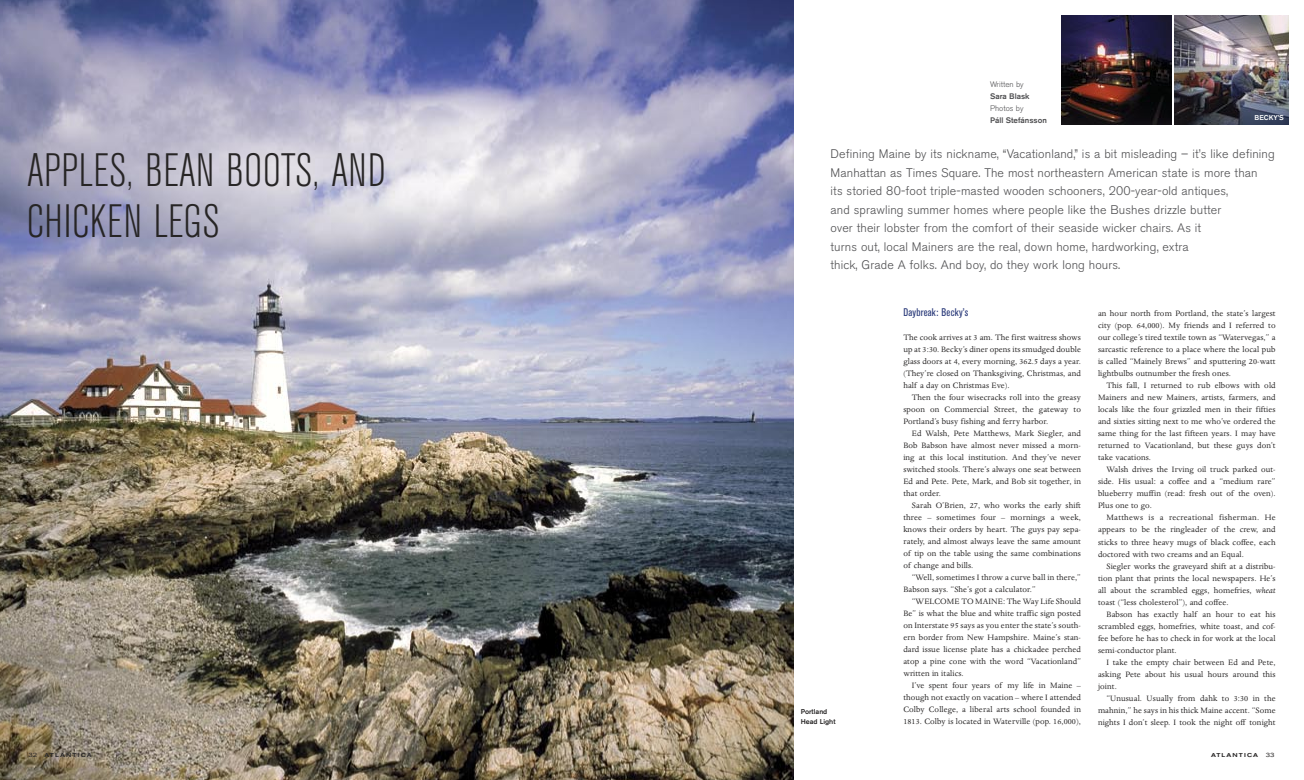
<style>
.page{position:relative;width:1304px;height:780px;background:#fff}
.page>*{position:absolute;margin:0;border:0;box-sizing:border-box;transform-origin:0 0}
._04_meginm_Univers{font:300 condensed 46.3px "Akzidenz Grotesk BE";letter-spacing:.01em;color:#272525}
._04_meginm_Univers-2{font:300 12.3px/18.5px "Akzidenz Grotesk BE";letter-spacing:.01em;color:#4e4e50}
.Millifyrirs_-Akzid{font:condensed 11px "Akzidenz Grotesk BE";letter-spacing:.02em;color:#263677}
._01_meginmál_Dante{font:9px/12px "Dante";letter-spacing:.01em;color:#272525;text-align:justify}
._04_meginm_Univers-3{font:500 8px "Akzidenz Grotesk BE";color:#4e4e50}
._04_meginm_Univers-4{font:300 8px "Akzidenz Grotesk BE";color:#4e4e50}
.Myndatexti_Akzid{font:500 7px "Akzidenz Grotesk BE";color:#272525}
.Myndatexti_Akzid-2{font:500 7px "Akzidenz Grotesk BE";color:#fff}
.t1{font:expanded 6px "Univers IS";color:#272525}
.t2{font:500 expanded 5.6px "Akzidenz Grotesk BE";letter-spacing:.2em;color:#272525}
.s1{font-family:"Univers IS";font-weight:400;font-size:6px}
.s2{font-style:italic}
</style>
<div class="page">
<img style="left:0;top:0;width:794px;height:780px">
<img style="left:1174px;top:16px;width:114px;height:108px">
<img style="left:1062px;top:16px;width:109px;height:108px">
<p class="_04_meginm_Univers" style="left:27px;top:145px;width:361px">APPLES, BEAN BOOTS, AND</p>
<p class="_04_meginm_Univers" style="left:27px;top:196px;width:195px">CHICKEN LEGS</p>
<p class="t2" style="left:28px;top:752px;width:65px"><span class="s1">32</span> ATLANTICA</p>
<p class="_04_meginm_Univers-4" style="left:990px;top:80px;width:35px">Written by</p>
<p class="_04_meginm_Univers-3" style="left:990px;top:91px;width:41px">Sara Blask</p>
<p class="_04_meginm_Univers-4" style="left:990px;top:104px;width:35px">Photos by</p>
<p class="_04_meginm_Univers-3" style="left:990px;top:115px;width:58px">Páll Stefánsson</p>
<p class="Myndatexti_Akzid-2" style="left:1254px;top:113px;width:31px">BECKY’S</p>
<p class="_04_meginm_Univers-2" style="left:831px;top:145px;width:446px">Defining Maine by its nickname, “Vacationland,” is a bit misleading – it’s like defining<br>Manhattan as Times Square. The most northeastern American state is more than</p>
<p class="_04_meginm_Univers-2" style="left:831px;top:182px;width:399px">its storied 80-foot triple-masted wooden schooners, 200-year-old antiques,</p>
<p class="_04_meginm_Univers-2" style="left:831px;top:200px;width:392px">and sprawling summer homes where people like the Bushes drizzle butter</p>
<p class="_04_meginm_Univers-2" style="left:831px;top:219px;width:372px">over their lobster from the comfort of their seaside wicker chairs. As it</p>
<p class="_04_meginm_Univers-2" style="left:831px;top:237px;width:360px">turns out, local Mainers are the real, down home, hardworking, extra</p>
<p class="_04_meginm_Univers-2" style="left:831px;top:256px;width:291px">thick, Grade A folks. And boy, do they work long hours.</p>
<p class="Myndatexti_Akzid" style="left:801px;top:707px;width:28px">Portland</p>
<p class="Myndatexti_Akzid" style="left:801px;top:717px;width:36px">Head Light</p>
<p class="Millifyrirs_-Akzid" style="left:903px;top:306px;width:67px">Daybreak: Becky’s</p>
<p class="_01_meginmál_Dante" style="left:903px;top:331px;width:179px">The cook arrives at 3 am. The first waitress shows up at 3:30. Becky’s diner opens its smudged double glass doors at 4, every morning, 362.5 days a year. (They’re closed on Thanksgiving, Christmas, and half a day on Christmas Eve).</p>
<p class="_01_meginmál_Dante" style="left:903px;top:391px;width:179px;text-indent:9px">Then the four wisecracks roll into the greasy spoon on Commercial Street, the gateway to Portland’s busy fishing and ferry harbor.</p>
<p class="_01_meginmál_Dante" style="left:903px;top:427px;width:179px;text-indent:9px">Ed Walsh, Pete Matthews, Mark Siegler, and Bob Babson have almost never missed a morn&shy;ing at this local institution. And they’ve never switched stools. There’s always one seat between Ed and Pete. Pete, Mark, and Bob sit together, in that order.</p>
<p class="_01_meginmál_Dante" style="left:903px;top:499px;width:179px;text-indent:9px">Sarah O’Brien, 27, who works the early shift three – sometimes four – mornings a week, knows their orders by heart. The guys pay sepa&shy;rately, and almost always leave the same amount of tip on the table using the same combinations of change and bills.</p>
<p class="_01_meginmál_Dante" style="left:903px;top:571px;width:179px;text-indent:9px">“Well, sometimes I throw a curve ball in there,”<br>Babson says. “She’s got a calculator.”</p>
<p class="_01_meginmál_Dante" style="left:903px;top:595px;width:179px;text-indent:9px">“WELCOME TO MAINE: The Way Life Should Be” is what the blue and white traffic sign posted on Interstate 95 says as you enter the state’s south&shy;ern border from New Hampshire. Maine’s stan&shy;dard issue license plate has a chickadee perched atop a pine cone with the word “Vacationland” written in italics.</p>
<p class="_01_meginmál_Dante" style="left:903px;top:679px;width:179px;text-indent:9px">I’ve spent four years of my life in Maine – though not exactly on vacation – where I attended Colby College, a liberal arts school founded in 1813. Colby is located in Waterville (pop. 16,000),</p>
<p class="_01_meginmál_Dante" style="left:1098px;top:308px;width:179px">an hour north from Portland, the state’s largest city (pop. 64,000). My friends and I referred to our college’s tired textile town as “Watervegas,” a sarcastic reference to a place where the local pub is called “Mainely Brews” and sputtering 20-watt lightbulbs outnumber the fresh ones.</p>
<p class="_01_meginmál_Dante" style="left:1098px;top:380px;width:179px;text-indent:9px">This fall, I returned to rub elbows with old Mainers and new Mainers, artists, farmers, and locals like the four grizzled men in their fifties and sixties sitting next to me who’ve ordered the same thing for the last fifteen years. I may have returned to Vacationland, but these guys don’t take vacations.</p>
<p class="_01_meginmál_Dante" style="left:1098px;top:464px;width:179px;text-indent:9px">Walsh drives the Irving oil truck parked out&shy;side. His usual: a coffee and a “medium rare” blueberry muffin (read: fresh out of the oven).<br>Plus one to go.</p>
<p class="_01_meginmál_Dante" style="left:1098px;top:512px;width:179px;text-indent:9px">Matthews is a recreational fisherman. He appears to be the ringleader of the crew, and sticks to three heavy mugs of black coffee, each doctored with two creams and an Equal.</p>
<p class="_01_meginmál_Dante" style="left:1098px;top:560px;width:179px;text-indent:9px">Siegler works the graveyard shift at a distribu&shy;tion plant that prints the local newspapers. He’s all about the scrambled eggs, homefries, <span class="s2">wheat </span>toast (“less cholesterol”), and coffee.</p>
<p class="_01_meginmál_Dante" style="left:1098px;top:608px;width:179px;text-indent:9px">Babson has exactly half an hour to eat his scrambled eggs, homefries, white toast, and cof&shy;fee before he has to check in for work at the local semi-conductor plant.</p>
<p class="_01_meginmál_Dante" style="left:1098px;top:656px;width:179px;text-indent:9px">I take the empty chair between Ed and Pete, asking Pete about his usual hours around this joint.</p>
<p class="_01_meginmál_Dante" style="left:1098px;top:692px;width:179px;text-indent:9px">“Unusual. Usually from dahk to 3:30 in the mahnin,” he says in his thick Maine accent. “Some nights I don’t sleep. I took the night off tonight</p>
<p class="t2" style="left:1211px;top:752px;width:49px">ATLANTICA</p>
<p class="t1" style="left:1266px;top:751px;width:10px">33</p>
</div>
